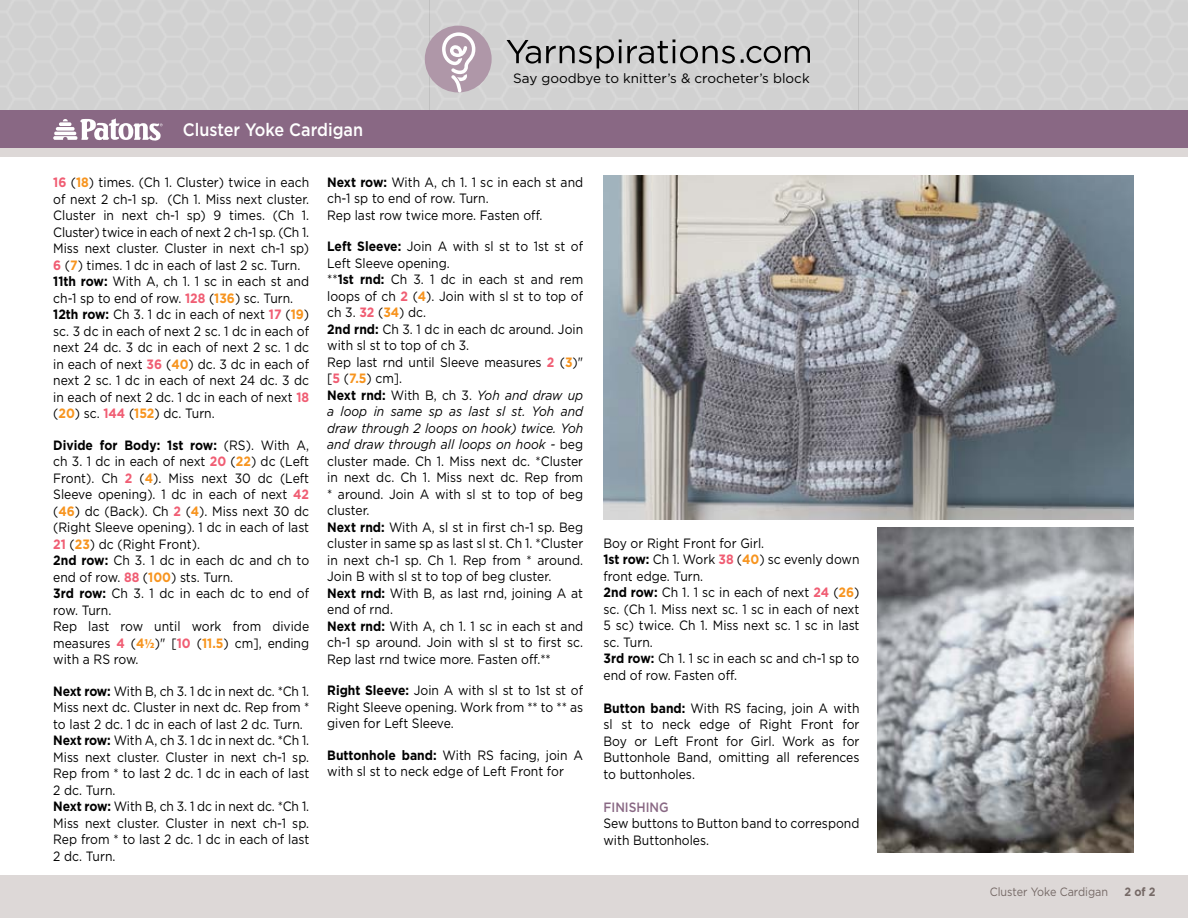
<style>
.page{position:relative;width:1188px;height:918px;background:#fff}
.page>*{position:absolute;margin:0;border:0;box-sizing:border-box;transform-origin:0 0}
.t1{font:500 18px "Gotham";color:#fff;scale:.9 1}
.t2{font:13.5px/16.5px "Gotham";color:#000;scale:.9 1}
.t3{font:13.5px "Gotham";color:#000}
.t4{font:500 13.5px "Gotham";color:#896884;scale:.9 1}
.t5{font:12px "Gotham";color:#756966;scale:.9 1}
.t6{font:700 12px "Gotham";color:#756966;scale:.9 1}
.s1{font-weight:700;color:#f05d73}
.s2{font-weight:700;color:#f7941e}
.s3{font-weight:700}
.s4{font-family:"Myriad Pro";font-weight:700;color:#f7941e}
.s5{font-style:italic}
</style>
<div class="page">
<div style="left:0;top:110px;width:1188px;height:39px;background:#896884"></div>
<div style="left:425px;top:26px;width:67px;height:66px;background:#af97a8;border-radius:50%"></div>
<svg style="left:442px;top:32px;width:33px;height:60px"></svg>
<svg style="left:53px;top:118px;width:110px;height:23px"></svg>
<div style="left:0;top:149px;width:1187px;height:769px;background:#ddd8d7"></div>
<div style="left:0;top:157px;width:1188px;height:718px;background:#fff"></div>
<svg style="left:507px;top:39px;width:228px;height:30px;background:#a8a8a8"></svg>
<svg style="left:741px;top:46px;width:69px;height:17px"></svg>
<img style="left:604px;top:176px;width:530px;height:344px">
<img style="left:878px;top:527px;width:256px;height:326px">
<h1 class="t1" style="left:183px;top:120px;width:202px">Cluster Yoke Cardigan</h1>
<p class="t3" style="left:513px;top:71px;width:298px">Say goodbye to knitter’s &amp; crocheter’s block</p>
<p class="t2" style="left:53px;top:174px;width:286px"><span class="s1">16</span> (<span class="s2">18</span>) times. (Ch 1. Cluster) twice in each of next 2 ch-1 sp. (Ch 1. Miss next cluster.<br>Cluster in next ch-1 sp) 9 times. (Ch 1.<br>Cluster) twice in each of next 2 ch-1 sp. (Ch 1.<br>Miss next cluster. Cluster in next ch-1 sp)<br><span class="s1">6</span> (<span class="s2">7</span>) times. 1 dc in each of last 2 sc. Turn.<br><span class="s3">11th row:</span> With A, ch 1. 1 sc in each st and ch-1 sp to end of row. <span class="s1">128</span> (<span class="s2">136</span>) sc. Turn.<br><span class="s3">12th row:</span> Ch 3. 1 dc in each of next <span class="s1">17</span> (<span class="s2">19</span>) sc. 3 dc in each of next 2 sc. 1 dc in each of next 24 dc. 3 dc in each of next 2 sc. 1 dc in each of next <span class="s1">36</span> (<span class="s2">40</span>) dc. 3 dc in each of next 2 sc. 1 dc in each of next 24 dc. 3 dc in each of next 2 dc. 1 dc in each of next <span class="s1">18 </span>(<span class="s2">20</span>) sc. <span class="s1">144</span> (<span class="s2">152</span>) dc. Turn.</p>
<p class="t2" style="left:53px;top:436px;width:286px"><span class="s3">Divide for Body: 1st row:</span> (RS). With A, ch 3. 1 dc in each of next <span class="s1">20</span> (<span class="s2">22</span>) dc (Left<br>Front). Ch <span class="s1">2</span> (<span class="s2">4</span>). Miss next 30 dc (Left<br>Sleeve opening). 1 dc in each of next <span class="s1">42 </span>(<span class="s2">46</span>) dc (Back). Ch <span class="s1">2</span> (<span class="s2">4</span>). Miss next 30 dc (Right Sleeve opening). 1 dc in each of last<br><span class="s1">21</span> (<span class="s2">23</span>) dc (Right Front).<br><span class="s3">2nd row:</span> Ch 3. 1 dc in each dc and ch to end of row. <span class="s1">88</span> (<span class="s2">100</span>) sts. Turn.<br><span class="s3">3rd row:</span> Ch 3. 1 dc in each dc to end of row. Turn.<br>Rep last row until work from divide measures <span class="s1">4</span> (<span class="s2">4</span><span class="s4">½</span>)" [<span class="s1">10</span> (<span class="s2">11.5</span>) cm], ending with a RS row.</p>
<p class="t2" style="left:53px;top:682px;width:286px"><span class="s3">Next row:</span> With B, ch 3. 1 dc in next dc. *Ch 1.<br>Miss next dc. Cluster in next dc. Rep from * to last 2 dc. 1 dc in each of last 2 dc. Turn.<br><span class="s3">Next row:</span> With A, ch 3. 1 dc in next dc. *Ch 1.<br>Miss next cluster. Cluster in next ch-1 sp.<br>Rep from * to last 2 dc. 1 dc in each of last 2 dc. Turn.<br><span class="s3">Next row:</span> With B, ch 3. 1 dc in next dc. *Ch 1.<br>Miss next cluster. Cluster in next ch-1 sp.<br>Rep from * to last 2 dc. 1 dc in each of last 2 dc. Turn.</p>
<p class="t2" style="left:327px;top:174px;width:286px"><span class="s3">Next row:</span> With A, ch 1. 1 sc in each st and ch-1 sp to end of row. Turn.<br>Rep last row twice more. Fasten off.</p>
<p class="t2" style="left:327px;top:238px;width:286px"><span class="s3">Left Sleeve:</span> Join A with sl st to 1st st of Left Sleeve opening.<br>**<span class="s3">1st rnd:</span> Ch 3. 1 dc in each st and rem loops of ch <span class="s1">2</span> (<span class="s2">4</span>). Join with sl st to top of ch 3. <span class="s1">32</span> (<span class="s2">34</span>) dc.<br><span class="s3">2nd rnd:</span> Ch 3. 1 dc in each dc around. Join with sl st to top of ch 3.<br>Rep last rnd until Sleeve measures <span class="s1">2</span> (<span class="s2">3</span>)" [<span class="s1">5</span> (<span class="s2">7.5</span>) cm].<br><span class="s3">Next rnd:</span> With B, ch 3. <span class="s5">Yoh and draw up a loop in same sp as last sl st. Yoh and draw through 2 loops on hook) twice. Yoh and draw through all loops on hook -</span> beg cluster made. Ch 1. Miss next dc. *Cluster in next dc. Ch 1. Miss next dc. Rep from * around. Join A with sl st to top of beg cluster.<br><span class="s3">Next rnd:</span> With A, sl st in first ch-1 sp. Beg cluster in same sp as last sl st. Ch 1. *Cluster in next ch-1 sp. Ch 1. Rep from * around.<br>Join B with sl st to top of beg cluster.<br><span class="s3">Next rnd:</span> With B, as last rnd, joining A at end of rnd.<br><span class="s3">Next rnd:</span> With A, ch 1. 1 sc in each st and ch-1 sp around. Join with sl st to first sc.<br>Rep last rnd twice more. Fasten off.**</p>
<p class="t2" style="left:327px;top:682px;width:286px;text-align:justify"><span class="s3">Right Sleeve:</span> Join A with sl st to 1st st of Right Sleeve opening. Work from ** to ** as given for Left Sleeve.</p>
<p class="t2" style="left:327px;top:747px;width:286px"><span class="s3">Buttonhole band:</span> With RS facing, join A with sl st to neck edge of Left Front for</p>
<p class="t2" style="left:604px;top:534px;width:286px">Boy or Right Front for Girl.<br><span class="s3">1st row:</span> Ch 1. Work <span class="s1">38</span> (<span class="s2">40</span>) sc evenly down front edge. Turn.<br><span class="s3">2nd row:</span> Ch 1. 1 sc in each of next <span class="s1">24</span> (<span class="s2">26</span>) sc. (Ch 1. Miss next sc. 1 sc in each of next<br>5 sc) twice. Ch 1. Miss next sc. 1 sc in last sc. Turn.<br><span class="s3">3rd row:</span> Ch 1. 1 sc in each sc and ch-1 sp to end of row. Fasten off.</p>
<p class="t2" style="left:604px;top:699px;width:286px;text-align:justify"><span class="s3">Button band:</span> With RS facing, join A with sl st to neck edge of Right Front for Boy or Left Front for Girl. Work as for Buttonhole Band, omitting all references to buttonholes.</p>
<p class="t4" style="left:604px;top:799px;width:17px">Finis</p>
<p class="t4" style="left:637px;top:799px;width:20px">hing</p>
<p class="t2" style="left:604px;top:815px;width:286px">Sew buttons to Button band to correspond with Buttonholes.</p>
<p class="t5" style="left:990px;top:885px;width:133px">Cluster Yoke Cardigan</p>
<p class="t6" style="left:1124px;top:884px;width:36px">2 of 2</p>
</div>
